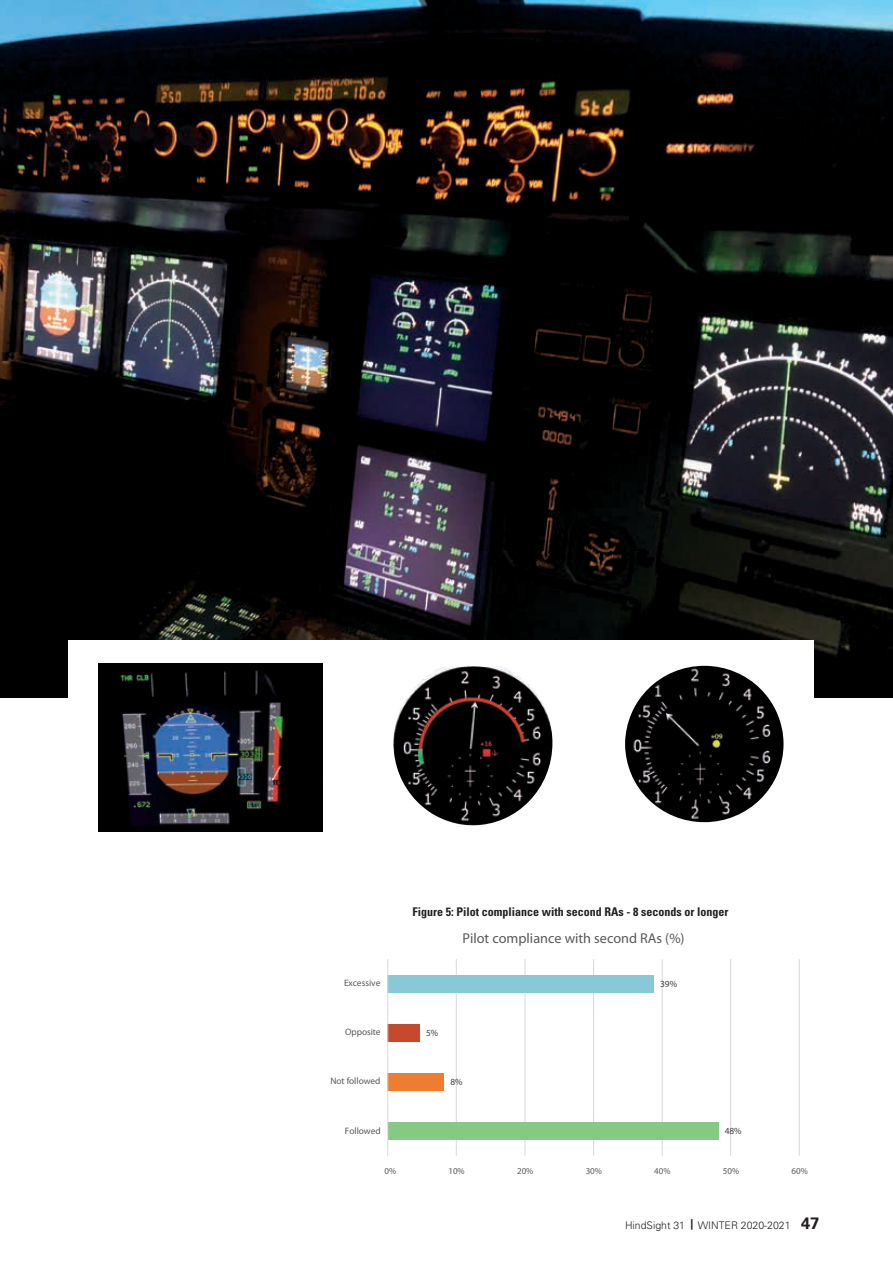
<style>
.page{position:relative;width:893px;height:1263px;background:#fff}
.page>*{position:absolute;margin:0;border:0;box-sizing:border-box;transform-origin:0 0}
.t1{font:14.25px "Myriad Pro";color:#595959}
.t2{font:700 condensed 12px "Univers LT Std";color:#231f20}
.t3{font:300 10.5px "Univers LT Std";color:#231f20}
.t4{font:9.3px "Myriad Pro";color:#595959}
.t5{font:9.3px "Myriad Pro";color:#404040}
.t6{font:9px "Myriad Pro";color:#595959}
.s1{font-weight:700}
.s2{font-weight:700;font-size:16.5px}
</style>
<div class="page">
<img style="left:0;top:0;width:893px;height:698px">
<div style="left:68px;top:640px;width:745px;height:227px;background:#fff"></div>
<img style="left:393px;top:666px;width:159px;height:159px">
<img style="left:625px;top:666px;width:158px;height:156px">
<img style="left:99px;top:664px;width:223px;height:167px">
<hr style="left:799px;top:959px;width:1px;height:197px;background:#d9d9d9">
<hr style="left:730px;top:959px;width:1px;height:197px;background:#d9d9d9">
<hr style="left:662px;top:959px;width:1px;height:197px;background:#d9d9d9">
<hr style="left:593px;top:959px;width:1px;height:197px;background:#d9d9d9">
<hr style="left:525px;top:959px;width:1px;height:197px;background:#d9d9d9">
<hr style="left:456px;top:959px;width:1px;height:197px;background:#d9d9d9">
<div style="left:388px;top:1122px;width:331px;height:18px;background:#86c985"></div>
<div style="left:388px;top:1073px;width:56px;height:18px;background:#ed7d30"></div>
<div style="left:388px;top:1024px;width:32px;height:17px;background:#c6492d"></div>
<div style="left:388px;top:975px;width:266px;height:17px;background:#87c9d7"></div>
<hr style="left:387px;top:959px;width:1px;height:197px;background:#d9d9d9">
<p class="t2" style="left:413px;top:904px;width:317px">Figure 5: Pilot compliance with second RAs - 8 seconds or longer</p>
<p class="t1" style="left:462px;top:930px;width:224px">Pilot compliance with second RAs (%)</p>
<p class="t4" style="left:344px;top:978px;width:38px">Excessive</p>
<p class="t5" style="left:660px;top:979px;width:18px">39%</p>
<p class="t4" style="left:345px;top:1027px;width:37px">Opposite</p>
<p class="t5" style="left:426px;top:1028px;width:14px">5%</p>
<p class="t4" style="left:330px;top:1076px;width:52px">Not followed</p>
<p class="t5" style="left:450px;top:1077px;width:14px">8%</p>
<p class="t4" style="left:345px;top:1125px;width:37px">Followed</p>
<p class="t5" style="left:725px;top:1126px;width:18px">48%</p>
<p class="t6" style="left:384px;top:1166px;width:13px">0%</p>
<p class="t6" style="left:448px;top:1166px;width:18px">10%</p>
<p class="t6" style="left:517px;top:1166px;width:18px">20%</p>
<p class="t6" style="left:586px;top:1166px;width:18px">30%</p>
<p class="t6" style="left:654px;top:1166px;width:18px">40%</p>
<p class="t6" style="left:723px;top:1166px;width:18px">50%</p>
<p class="t6" style="left:792px;top:1166px;width:18px">60%</p>
<p class="t3" style="left:625px;top:1219px;width:196px">HindSight 31 <span class="s1">|</span> WINTER 2020-2021 <span class="s2">47</span></p>
</div>
